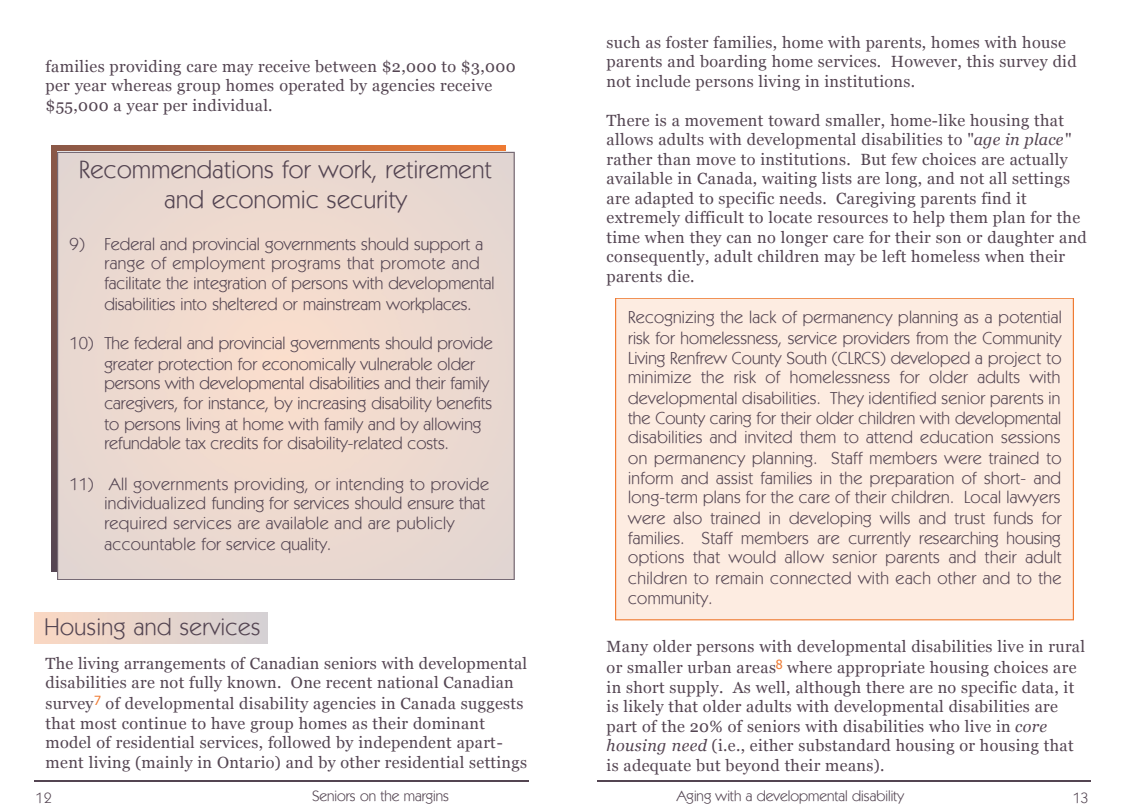
<style>
.page{position:relative;width:1125px;height:810px;background:#fff}
.page>*{position:absolute;margin:0;border:0;box-sizing:border-box;transform-origin:0 0}
.t1{font:25.25px/30px "Kabel Bk BT";letter-spacing:.02em;color:#544552;text-align:center}
.t2{font:24px "Kabel Bk BT";letter-spacing:.025em;color:#544552}
.t3{font:17.38px/20px "Kabel Bk BT";letter-spacing:.005em;color:#544552}
.t4{font:17.38px/20px "Kabel Bk BT";letter-spacing:.025em;color:#544552}
.t5{font:16.25px/19.5px "Georgia";letter-spacing:.02em;color:#544552}
.t6{font:15px "Kabel Bk BT";color:#544552}
.s1{font-style:italic}
</style>
<div class="page">
<img style="left:51px;top:146px;width:454px;height:425px">
<hr style="left:597px;top:781px;width:493px;height:1px;background:#544552">
<hr style="left:34px;top:781px;width:495px;height:1px;background:#544552">
<svg style="left:57px;top:152px;width:458px;height:428px;background:#ebd7ce"></svg>
<div style="left:615px;top:298px;width:459px;height:322px;background:#fdece1"></div>
<p class="t5" style="left:46px;top:57px;width:472px">families providing care may receive between $2,000 to $3,000 per year whereas group homes operated by agencies receive $55,000 a year per individual.</p>
<h1 class="t1" style="left:79px;top:154px;width:414px">Recommendations for work, retirement and economic security</h1>
<p class="t3" style="left:104px;top:233px;width:392px;text-indent:-35px">9) Federal and provincial governments should support a range of employment programs that promote and facilitate the integration of persons with developmental disabilities into sheltered or mainstream workplaces.</p>
<p class="t3" style="left:104px;top:333px;width:390px;text-indent:-35px">10) The federal and provincial governments should provide greater protection for economically vulnerable older persons with developmental disabilities and their family caregivers, for instance, by increasing disability benefits to persons living at home with family and by allowing refundable tax credits for disability-related costs.</p>
<p class="t4" style="left:104px;top:473px;width:386px;text-indent:-35px">11) All governments providing, or intending to provide individualized funding for services should ensure that required services are available and are publicly accountable for service quality.</p>
<h2 class="t2" style="left:44px;top:612px;width:218px">Housing and services</h2>
<p class="t5" style="left:46px;top:654px;width:483px">The living arrangements of Canadian seniors with developmental disabilities are not fully known. One recent national Canadian</p>
<p class="t5" style="left:46px;top:694px;width:483px">survey<sup>7</sup> of developmental disability agencies in Canada suggests that most continue to have group homes as their dominant model of residential services, followed by independent apart&shy;ment living (mainly in Ontario) and by other residential settings</p>
<p class="t5" style="left:607px;top:33px;width:472px">such as foster families, home with parents, homes with house parents and boarding home services. However, this survey did not include persons living in institutions.</p>
<p class="t5" style="left:607px;top:111px;width:482px">There is a movement toward smaller, home-like housing that allows adults with developmental disabilities to "<span class="s1">age in place</span>" rather than move to institutions. But few choices are actually available in Canada, waiting lists are long, and not all settings are adapted to specific needs. Caregiving parents find it extremely difficult to locate resources to help them plan for the time when they can no longer care for their son or daughter and consequently, adult children may be left homeless when their parents die.</p>
<p class="t3" style="left:628px;top:307px;width:435px;text-align:justify">Recognizing the lack of permanency planning as a potential risk for homelessness, service providers from the Community Living Renfrew County South (CLRCS) developed a project to minimize the risk of homelessness for older adults with developmental disabilities. They identified senior parents in the County caring for their older children with developmental disabilities and invited them to attend education sessions on permanency planning. Staff members were trained to inform and assist families in the preparation of short- and long-term plans for the care of their children. Local lawyers were also trained in developing wills and trust funds for families. Staff members are currently researching housing options that would allow senior parents and their adult children to remain connected with each other and to the community.</p>
<p class="t5" style="left:607px;top:637px;width:480px">Many older persons with developmental disabilities live in rural or smaller urban areas<sup>8</sup> where appropriate housing choices are in short supply. As well, although there are no specific data, it is likely that older adults with developmental disabilities are part of the 20% of seniors with disabilities who live in <span class="s1">core housing need</span> (i.e., either substandard housing or housing that is adequate but beyond their means).</p>
<p class="t6" style="left:35px;top:789px;width:18px">12</p>
<p class="t6" style="left:312px;top:787px;width:138px">Seniors on the margins</p>
<p class="t6" style="left:677px;top:787px;width:229px">Aging with a developmental disability</p>
<p class="t6" style="left:1073px;top:789px;width:17px">13</p>
</div>
